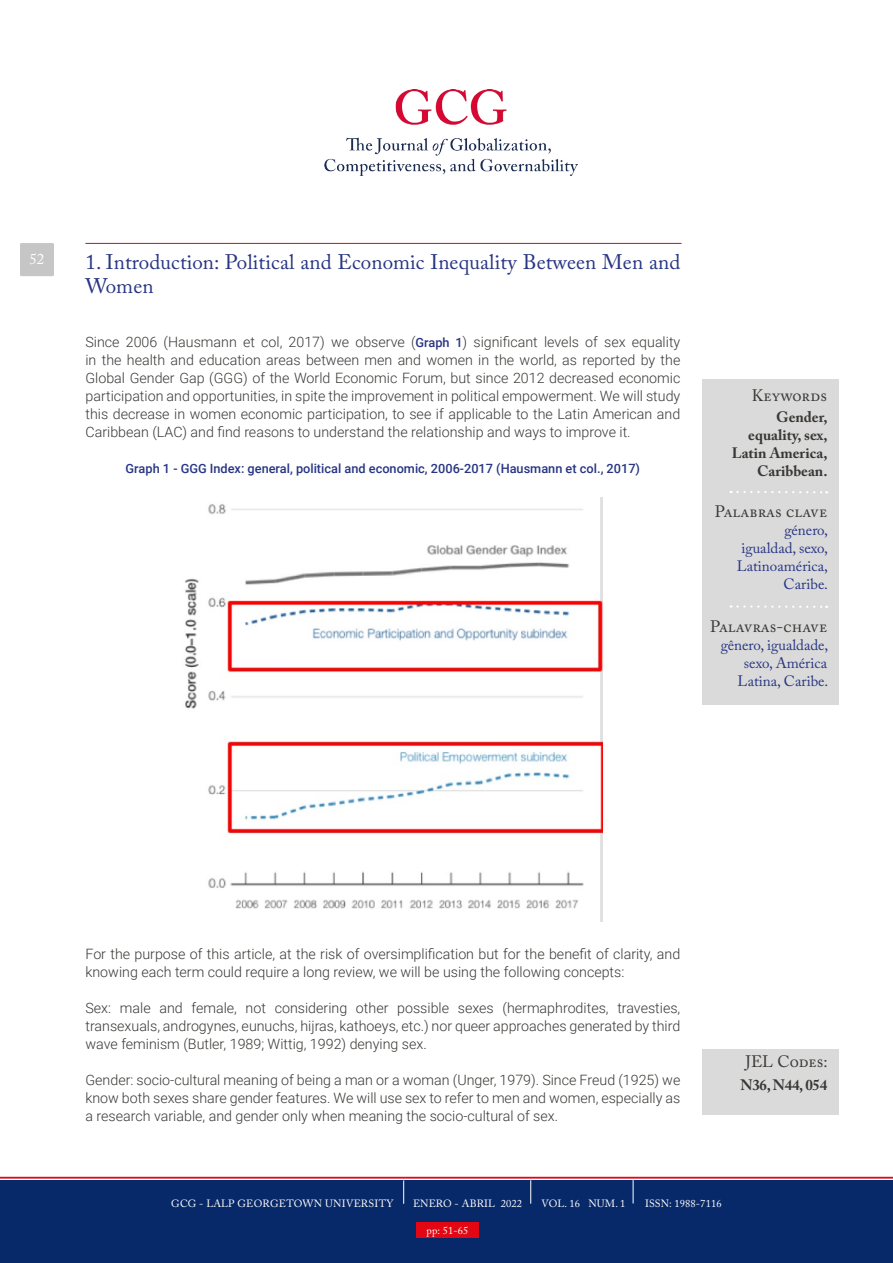
<style>
.page{position:relative;width:893px;height:1263px;background:#fff}
.page>*{position:absolute;margin:0;border:0;box-sizing:border-box;transform-origin:0 0}
.t1{font:21px/24px "Adobe Caslon Pro";letter-spacing:.005em;color:#283583}
.t2{font:16.5px "Adobe Caslon Pro";color:#3a3835}
.t3{font:15px/18px "Adobe Caslon Pro";color:#283583;text-align:right}
.t4{font:700 15px/18px "Adobe Caslon Pro";color:#3a3835;text-align:right}
.t5{font:700 15px "Adobe Caslon Pro";letter-spacing:-.02em;color:#3a3835}
.t6{font:15px "Adobe Caslon Pro";color:#fff}
.t7{font:300 14.25px/18px "Roboto";color:#3a3835;text-align:justify}
.t8{font:500 12.75px "Roboto";color:#283583}
.t9{font:10.5px "Adobe Caslon Pro";letter-spacing:.01em;color:#fff}
.s1{font-weight:500;font-size:12.75px;color:#283583}
</style>
<div class="page">
<hr style="left:85px;top:243px;width:596px;height:1px;background:#e30613">
<div style="left:0;top:1180px;width:893px;height:83px;background:#082969"></div>
<div style="left:20px;top:243px;width:34px;height:33px;background:#c6c6c6;border-radius:2px"></div>
<img style="left:325px;top:89px;width:253px;height:87px">
<div style="left:702px;top:1049px;width:137px;height:65px;background:#dadada"></div>
<svg style="left:0;top:1177px;width:893px;height:27px"></svg>
<img style="left:185px;top:497px;width:417px;height:425px">
<div style="left:702px;top:379px;width:137px;height:326px;background:#dadada"></div>
<svg style="left:731px;top:491px;width:96px;height:2px"></svg>
<svg style="left:731px;top:605px;width:96px;height:3px"></svg>
<div style="left:416px;top:1222px;width:63px;height:15px;background:#e30613"></div>
<p class="t6" style="left:29px;top:250px;width:16px">52</p>
<h1 class="t1" style="left:85px;top:250px;width:596px">1. Introduction: Political and Economic Inequality Between Men and<br>Women</h1>
<p class="t7" style="left:85px;top:333px;width:596px">Since 2006 (Hausmann et col, 2017) we observe (<span class="s1">Graph 1</span>) significant levels of sex equality in the health and education areas between men and women in the world, as reported by the Global Gender Gap (GGG) of the World Economic Forum, but since 2012 decreased economic participation and opportunities, in spite the improvement in political empowerment. We will study this decrease in women economic participation, to see if applicable to the Latin American and Caribbean (LAC) and find reasons to understand the relationship and ways to improve it.</p>
<p class="t8" style="left:126px;top:460px;width:516px">Graph 1 - GGG Index: general, political and economic, 2006-2017 (Hausmann et col., 2017)</p>
<p class="t2" style="left:752px;top:385px;width:77px">Keywords</p>
<p class="t4" style="left:732px;top:408px;width:97px">Gender, equality, sex,<br>Latin America,<br>Caribbean.</p>
<p class="t2" style="left:715px;top:502px;width:114px">Palabras clave</p>
<p class="t3" style="left:737px;top:521px;width:93px">género, igualdad, sexo,<br>Latinoamérica,<br>Caribe.</p>
<p class="t2" style="left:710px;top:617px;width:118px">Palavras-chave</p>
<p class="t3" style="left:721px;top:636px;width:109px">gênero, igualdade, sexo, América<br>Latina, Caribe.</p>
<p class="t7" style="left:85px;top:945px;width:596px">For the purpose of this article, at the risk of oversimplification but for the benefit of clarity, and knowing each term could require a long review, we will be using the following concepts:</p>
<p class="t7" style="left:85px;top:999px;width:596px">Sex: male and female, not considering other possible sexes (hermaphrodites, travesties, transexuals, androgynes, eunuchs, hijras, kathoeys, etc.) nor queer approaches generated by third wave feminism (Butler, 1989; Wittig, 1992) denying sex.</p>
<p class="t7" style="left:85px;top:1071px;width:596px">Gender: socio-cultural meaning of being a man or a woman (Unger, 1979). Since Freud (1925) we know both sexes share gender features. We will use sex to refer to men and women, especially as a research variable, and gender only when meaning the socio-cultural of sex.</p>
<p class="t2" style="left:745px;top:1052px;width:84px">JEL Codes:</p>
<p class="t5" style="left:741px;top:1076px;width:88px">N36, N44, 054</p>
<p class="t9" style="left:171px;top:1197px;width:224px">GCG - LALP GEORGETOWN UNIVERSITY</p>
<p class="t9" style="left:413px;top:1197px;width:110px">ENERO - ABRIL 2022</p>
<p class="t9" style="left:542px;top:1197px;width:85px">VOL. 16 NUM. 1</p>
<p class="t9" style="left:645px;top:1197px;width:78px">ISSN: 1988-7116</p>
<p class="t9" style="left:426px;top:1224px;width:43px">pp: 51-65</p>
</div>
